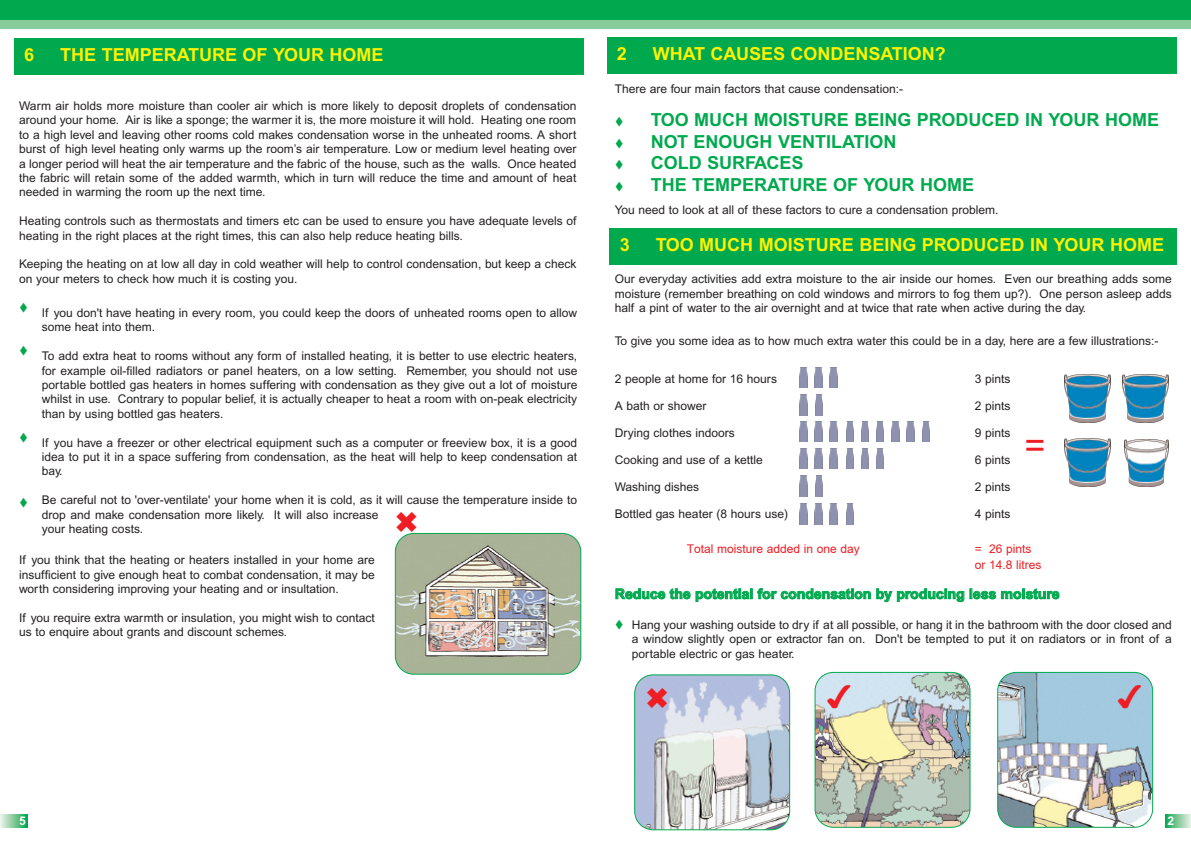
<style>
.page{position:relative;width:1191px;height:842px;background:#fff}
.page>*{position:absolute;margin:0;border:0;box-sizing:border-box;transform-origin:0 0}
.t1{font:36px "Arial";color:#ee1e24}
.t2{font:30px "Monotype Sorts";color:#ee1e24}
.t3{font:700 18px "Arial";color:#00a94e}
.t4{font:700 18px "Arial";color:#fff101}
.t5{font:700 14px "Arial";color:#00a94e}
.t6{font:12px/14.4px "Arial";color:#231f20;text-align:justify}
.t7{font:12px/16.1px "Arial";color:#ee1e24}
.t8{font:700 12px "Arial";color:#fff}
.s1{color:#00a94e}
</style>
<div class="page">
<div style="left:0;top:0;width:1191px;height:20px;background:#00a94e"></div>
<div style="left:0;top:20px;width:1191px;height:8px;background:#88cc9c"></div>
<img style="left:799px;top:367px;width:8px;height:20px">
<img style="left:814px;top:367px;width:8px;height:20px">
<img style="left:830px;top:367px;width:7px;height:20px">
<img style="left:799px;top:395px;width:8px;height:20px">
<img style="left:815px;top:395px;width:8px;height:20px">
<img style="left:799px;top:421px;width:8px;height:20px">
<img style="left:814px;top:421px;width:8px;height:20px">
<img style="left:830px;top:421px;width:7px;height:20px">
<img style="left:846px;top:421px;width:7px;height:20px">
<img style="left:861px;top:421px;width:7px;height:20px">
<img style="left:876px;top:421px;width:8px;height:20px">
<img style="left:891px;top:421px;width:8px;height:20px">
<img style="left:907px;top:421px;width:7px;height:20px">
<img style="left:922px;top:421px;width:7px;height:20px">
<img style="left:799px;top:448px;width:8px;height:21px">
<img style="left:814px;top:448px;width:8px;height:21px">
<img style="left:830px;top:448px;width:7px;height:21px">
<img style="left:846px;top:448px;width:7px;height:21px">
<img style="left:861px;top:448px;width:7px;height:21px">
<img style="left:876px;top:448px;width:8px;height:21px">
<img style="left:799px;top:476px;width:8px;height:20px">
<img style="left:815px;top:476px;width:8px;height:20px">
<img style="left:799px;top:504px;width:8px;height:20px">
<img style="left:814px;top:504px;width:8px;height:20px">
<img style="left:830px;top:504px;width:7px;height:20px">
<img style="left:846px;top:504px;width:7px;height:20px">
<img style="left:1064px;top:375px;width:46px;height:48px">
<img style="left:1122px;top:375px;width:46px;height:48px">
<img style="left:1064px;top:439px;width:46px;height:48px">
<img style="left:1124px;top:440px;width:44px;height:46px">
<svg style="left:634px;top:674px;width:156px;height:156px;background:#c2ced5"></svg>
<svg style="left:814px;top:672px;width:156px;height:156px;background:#bec6b7"></svg>
<svg style="left:997px;top:672px;width:156px;height:156px;background:#adc4c8"></svg>
<svg style="left:0;top:814px;width:28px;height:14px"></svg>
<svg style="left:1165px;top:814px;width:26px;height:14px"></svg>
<div style="left:607px;top:37px;width:569px;height:37px;background:#00a94e"></div>
<div style="left:609px;top:228px;width:567px;height:37px;background:#00a94e"></div>
<div style="left:14px;top:38px;width:570px;height:37px;background:#00a94e"></div>
<img style="left:395px;top:533px;width:186px;height:142px">
<h3 class="t4" style="left:24px;top:48px;width:12px">6</h3>
<h3 class="t4" style="left:60px;top:48px;width:325px">THE TEMPERATURE OF YOUR HOME</h3>
<p class="t6" style="left:19px;top:100px;width:559px">Warm air holds more moisture than cooler air which is more likely to deposit droplets of condensation around your home. Air is like a sponge; the warmer it is, the more moisture it will hold. Heating one room to a high level and leaving other rooms cold makes condensation worse in the unheated rooms. A short burst of high level heating only warms up the room’s air temperature. Low or medium level heating over a longer period will heat the air temperature and the fabric of the house, such as the walls. Once heated the fabric will retain some of the added warmth, which in turn will reduce the time and amount of heat needed in warming the room up the next time.</p>
<p class="t6" style="left:19px;top:215px;width:559px">Heating controls such as thermostats and timers etc can be used to ensure you have adequate levels of heating in the right places at the right times, this can also help reduce heating bills.</p>
<p class="t6" style="left:19px;top:258px;width:559px">Keeping the heating on at low all day in cold weather will help to control condensation, but keep a check on your meters to check how much it is costing you.</p>
<p class="t6" style="left:42px;top:307px;width:537px">If you don't have heating in every room, you could keep the doors of unheated rooms open to allow some heat into them.</p>
<p class="t6" style="left:42px;top:350px;width:537px">To add extra heat to rooms without any form of installed heating, it is better to use electric heaters, for example oil-filled radiators or panel heaters, on a low setting. Remember, you should not use portable bottled gas heaters in homes suffering with condensation as they give out a lot of moisture whilst in use. Contrary to popular belief, it is actually cheaper to heat a room with on-peak electricity than by using bottled gas heaters.</p>
<p class="t6" style="left:42px;top:436px;width:537px">If you have a freezer or other electrical equipment such as a computer or freeview box, it is a good idea to put it in a space suffering from condensation, as the heat will help to keep condensation at bay.</p>
<p class="t6" style="left:42px;top:494px;width:537px;text-align:left">Be careful not to 'over-ventilate' your home when it is cold, as it will cause the temperature inside to drop and make condensation more likely. It will also increase<br>your heating costs.</p>
<h2 class="t2" style="left:395px;top:504px;width:29px">✖</h2>
<p class="t6" style="left:19px;top:554px;width:357px">If you think that the heating or heaters installed in your home are insufficient to give enough heat to combat condensation, it may be worth considering improving your heating and or insultation.</p>
<p class="t6" style="left:19px;top:612px;width:357px">If you require extra warmth or insulation, you might wish to contact us to enquire about grants and discount schemes.</p>
<h3 class="t4" style="left:617px;top:47px;width:12px">2</h3>
<h3 class="t4" style="left:653px;top:47px;width:295px">WHAT CAUSES CONDENSATION?</h3>
<p class="t6" style="left:614px;top:83px;width:290px">There are four main factors that cause condensation:-</p>
<h3 class="t3" style="left:614px;top:113px;width:546px">▼ TOO MUCH MOISTURE BEING PRODUCED IN YOUR HOME</h3>
<h3 class="t3" style="left:614px;top:135px;width:283px">▼ NOT ENOUGH VENTILATION</h3>
<h3 class="t3" style="left:614px;top:156px;width:190px">▼ COLD SURFACES</h3>
<h3 class="t3" style="left:614px;top:178px;width:361px">▼ THE TEMPERATURE OF YOUR HOME</h3>
<p class="t6" style="left:614px;top:204px;width:385px">You need to look at all of these factors to cure a condensation problem.</p>
<h3 class="t4" style="left:619px;top:238px;width:12px">3</h3>
<h3 class="t4" style="left:655px;top:238px;width:510px">TOO MUCH MOISTURE BEING PRODUCED IN YOUR HOME</h3>
<p class="t6" style="left:614px;top:273px;width:558px">Our everyday activities add extra moisture to the air inside our homes. Even our breathing adds some moisture (remember breathing on cold windows and mirrors to fog them up?). One person asleep adds half a pint of water to the air overnight and at twice that rate when active during the day.</p>
<p class="t6" style="left:614px;top:335px;width:545px">To give you some idea as to how much extra water this could be in a day, here are a few illustrations:-</p>
<p class="t6" style="left:614px;top:373px;width:164px">2 people at home for 16 hours</p>
<p class="t6" style="left:974px;top:373px;width:37px">3 pints</p>
<p class="t6" style="left:614px;top:400px;width:93px">A bath or shower</p>
<p class="t6" style="left:974px;top:400px;width:37px">2 pints</p>
<p class="t6" style="left:614px;top:427px;width:122px">Drying clothes indoors</p>
<p class="t6" style="left:974px;top:427px;width:37px">9 pints</p>
<p class="t6" style="left:614px;top:454px;width:149px">Cooking and use of a kettle</p>
<p class="t6" style="left:974px;top:454px;width:37px">6 pints</p>
<p class="t6" style="left:614px;top:481px;width:86px">Washing dishes</p>
<p class="t6" style="left:974px;top:481px;width:37px">2 pints</p>
<p class="t6" style="left:614px;top:508px;width:175px">Bottled gas heater (8 hours use)</p>
<p class="t6" style="left:974px;top:508px;width:37px">4 pints</p>
<p class="t7" style="left:686px;top:541px;width:175px">Total moisture added in one day</p>
<p class="t7" style="left:974px;top:541px;width:68px">= 26 pints or 14.8 litres</p>
<p class="t5" style="left:615px;top:589px;width:446px">Reduce the potential for condensation by producing less moisture</p>
<p class="t6" style="left:631px;top:619px;width:541px;line-height:14.1px;text-indent:-17px"><span class="s1">▼</span> Hang your washing outside to dry if at all possible, or hang it in the bathroom with the door closed and a window slightly open or extractor fan on. Don't be tempted to put it on radiators or in front of a portable electric or gas heater.</p>
<h1 class="t1" style="left:1024px;top:432px;width:23px">=</h1>
<h2 class="t2" style="left:646px;top:680px;width:29px">✖</h2>
<h2 class="t2" style="left:826px;top:680px;width:29px">✔</h2>
<h2 class="t2" style="left:1117px;top:680px;width:29px">✔</h2>
<p class="t8" style="left:19px;top:816px;width:8px">5</p>
<p class="t8" style="left:1167px;top:816px;width:8px">2</p>
</div>
